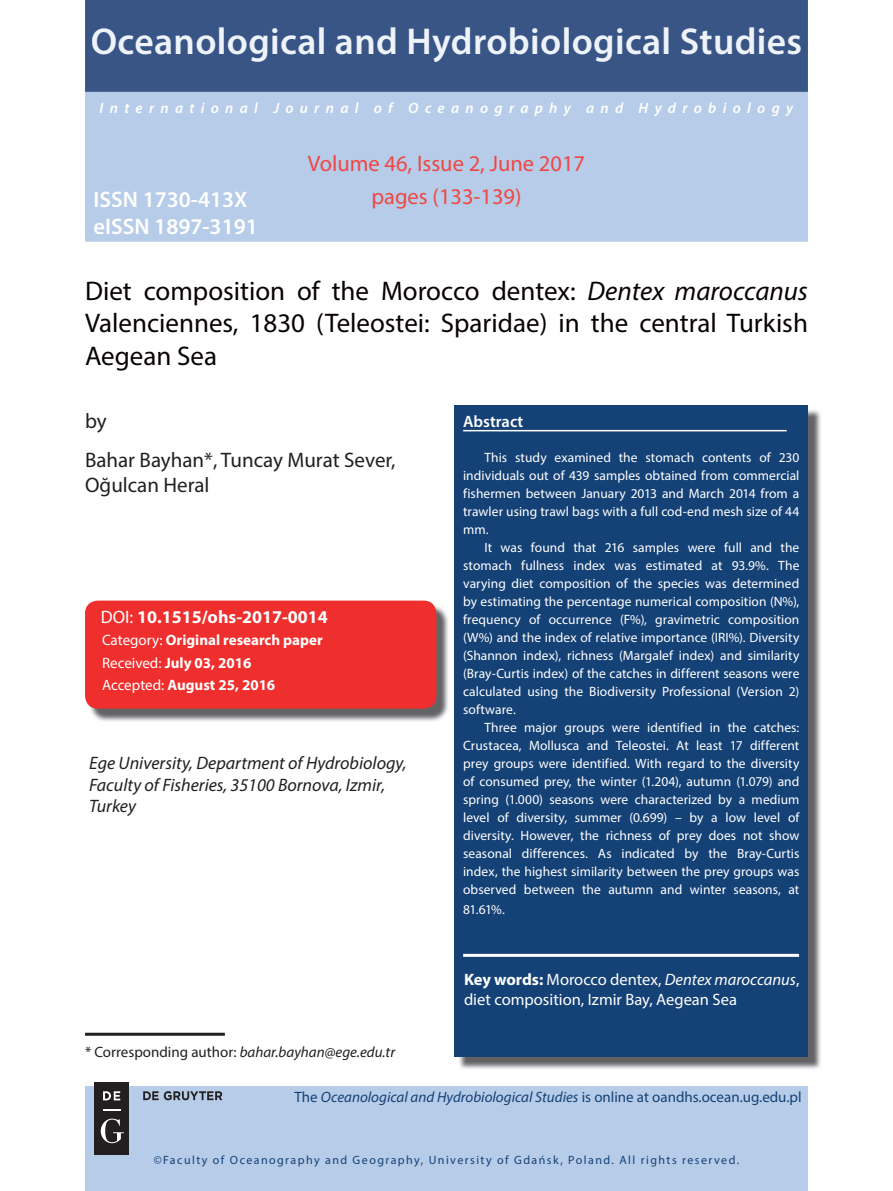
<style>
.page{position:relative;width:893px;height:1191px;background:#fff}
.page>*{position:absolute;margin:0;border:0;box-sizing:border-box;transform-origin:0 0}
.t1{font:600 37.5px "Myriad Pro";letter-spacing:.01em;color:#eef3f9}
.t2{font:27px/32.4px "Myriad Pro";color:#080302;text-align:justify}
.t3{font:22.5px "Myriad Pro";color:#ef4744}
.t4{font:600 22.5px/27px "Myriad Pro";color:#fff}
.t5{font:21px/25.2px "Myriad Pro";color:#231f20}
.t6{font:italic 18px/21.6px "Myriad Pro";color:#231f20}
.t7{font:700 18px "Myriad Pro";color:#fff}
.t8{font:16.5px/19.8px "Myriad Pro";color:#fff}
.t9{font:600 16.5px "Myriad Pro";color:#fff}
.t10{font:italic 15px "Myriad Pro";color:#144176}
.t11{font:700 15px/22.5px "Myriad Pro";color:#fff}
.t12{font:italic 600 15px "Myriad Pro";letter-spacing:.42em;color:#fff}
.t13{font:italic 15px "Myriad Pro";color:#231f20}
.t14{font:13.5px/18px "Myriad Pro";letter-spacing:.005em;color:#fff;text-align:justify}
.t15{font:12px "Myriad Pro";letter-spacing:.12em;color:#144176}
.s1{font-style:italic}
.s2{font-weight:400}
.s3{font-style:normal}
.s4{font-weight:700}
</style>
<div class="page">
<div style="left:85px;top:1086px;width:723px;height:105px;background:#b7cce8"></div>
<div style="left:85px;top:92px;width:723px;height:150px;background:#b7cce8"></div>
<div style="left:85px;top:0;width:723px;height:92px;background:#395586"></div>
<div style="left:92px;top:27px;width:709px;height:35px;background:#395586"></div>
<hr style="left:85px;top:1032px;width:140px;height:3px;background:#231f20">
<img style="left:89px;top:604px;width:359px;height:117px">
<div style="left:85px;top:600px;width:351px;height:108px;background:#ee2f2d;border-radius:13px"></div>
<img style="left:459px;top:410px;width:362px;height:659px">
<div style="left:455px;top:405px;width:353px;height:652px;background:#144176"></div>
<hr style="left:463px;top:430px;width:324px;height:1px;background:#fff">
<div style="left:94px;top:1082px;width:35px;height:73px;background:#231f20"></div>
<svg style="left:103px;top:1109px;width:17px;height:1px"></svg>
<svg style="left:103px;top:1091px;width:17px;height:9px"></svg>
<svg style="left:101px;top:1118px;width:23px;height:25px"></svg>
<svg style="left:143px;top:1091px;width:79px;height:9px"></svg>
<hr style="left:463px;top:953px;width:336px;height:3px;background:#fff">
<h1 class="t1" style="left:91px;top:17px;width:713px">Oceanological and Hydrobiological Studies</h1>
<p class="t12" style="left:100px;top:99px;width:695px">International Journal of Oceanography and Hydrobiology</p>
<h3 class="t4" style="left:94px;top:185px;width:166px">ISSN 1730-413X eISSN 1897-3191</h3>
<h3 class="t3" style="left:308px;top:150px;width:279px">Volume 46, Issue 2, June 2017</h3>
<h3 class="t3" style="left:371px;top:182px;width:152px">pages (133-139)</h3>
<h2 class="t2" style="left:85px;top:274px;width:724px">Diet composition of the Morocco dentex: <span class="s1">Dentex maroccanus </span>Valenciennes, 1830 (Teleostei: Sparidae) in the central Turkish Aegean Sea</h2>
<h3 class="t5" style="left:85px;top:408px;width:23px">by</h3>
<h3 class="t5" style="left:85px;top:446px;width:312px">Bahar Bayhan*, Tuncay Murat Sever,<br>Oğulcan Heral</h3>
<h3 class="t7" style="left:101px;top:605px;width:229px"><span class="s2">DOI:</span> 10.1515/ohs-2017-0014</h3>
<p class="t11" style="left:102px;top:628px;width:222px"><span class="s2">Category:</span> Original research paper<br><span class="s2">Received:</span> July 03, 2016<br><span class="s2">Accepted:</span> August 25, 2016</p>
<h3 class="t6" style="left:89px;top:752px;width:319px">Ege University, Department of Hydrobiology,<br>Faculty of Fisheries, 35100 Bornova, Izmir,<br>Turkey</h3>
<p class="t13" style="left:85px;top:1042px;width:312px"><span class="s3">* Corresponding author:</span> bahar.bayhan@ege.edu.tr</p>
<p class="t9" style="left:463px;top:411px;width:62px">Abstract</p>
<p class="t14" style="left:463px;top:448px;width:338px;text-indent:21px">This study examined the stomach contents of 230 individuals out of 439 samples obtained from commercial fishermen between January 2013 and March 2014 from a trawler using trawl bags with a full cod-end mesh size of 44 mm.</p>
<p class="t14" style="left:463px;top:538px;width:338px;text-indent:21px">It was found that 216 samples were full and the stomach fullness index was estimated at 93.9%. The varying diet composition of the species was determined by estimating the percentage numerical composition (N%), frequency of occurrence (F%), gravimetric composition (W%) and the index of relative importance (IRI%). Diversity (Shannon index), richness (Margalef index) and similarity (Bray-Curtis index) of the catches in different seasons were calculated using the Biodiversity Professional (Version 2) software.</p>
<p class="t14" style="left:463px;top:718px;width:338px;text-indent:21px">Three major groups were identified in the catches:<br>Crustacea, Mollusca and Teleostei. At least 17 different prey groups were identified. With regard to the diversity of consumed prey, the winter (1.204), autumn (1.079) and spring (1.000) seasons were characterized by a medium level of diversity, summer (0.699) – by a low level of diversity. However, the richness of prey does not show seasonal differences. As indicated by the Bray-Curtis index, the highest similarity between the prey groups was observed between the autumn and winter seasons, at</p>
<p class="t14" style="left:463px;top:900px;width:43px">81.61%.</p>
<p class="t8" style="left:464px;top:969px;width:337px"><span class="s4">Key words:</span> Morocco dentex, <span class="s1">Dentex maroccanus</span>, diet composition, Izmir Bay, Aegean Sea</p>
<p class="t10" style="left:295px;top:1088px;width:508px"><span class="s3">The</span> Oceanological and Hydrobiological Studies <span class="s3">is online at oandhs.ocean.ug.edu.pl</span></p>
<p class="t15" style="left:154px;top:1152px;width:587px">©Faculty of Oceanography and Geography, University of Gdańsk, Poland. All rights reserved.</p>
</div>
